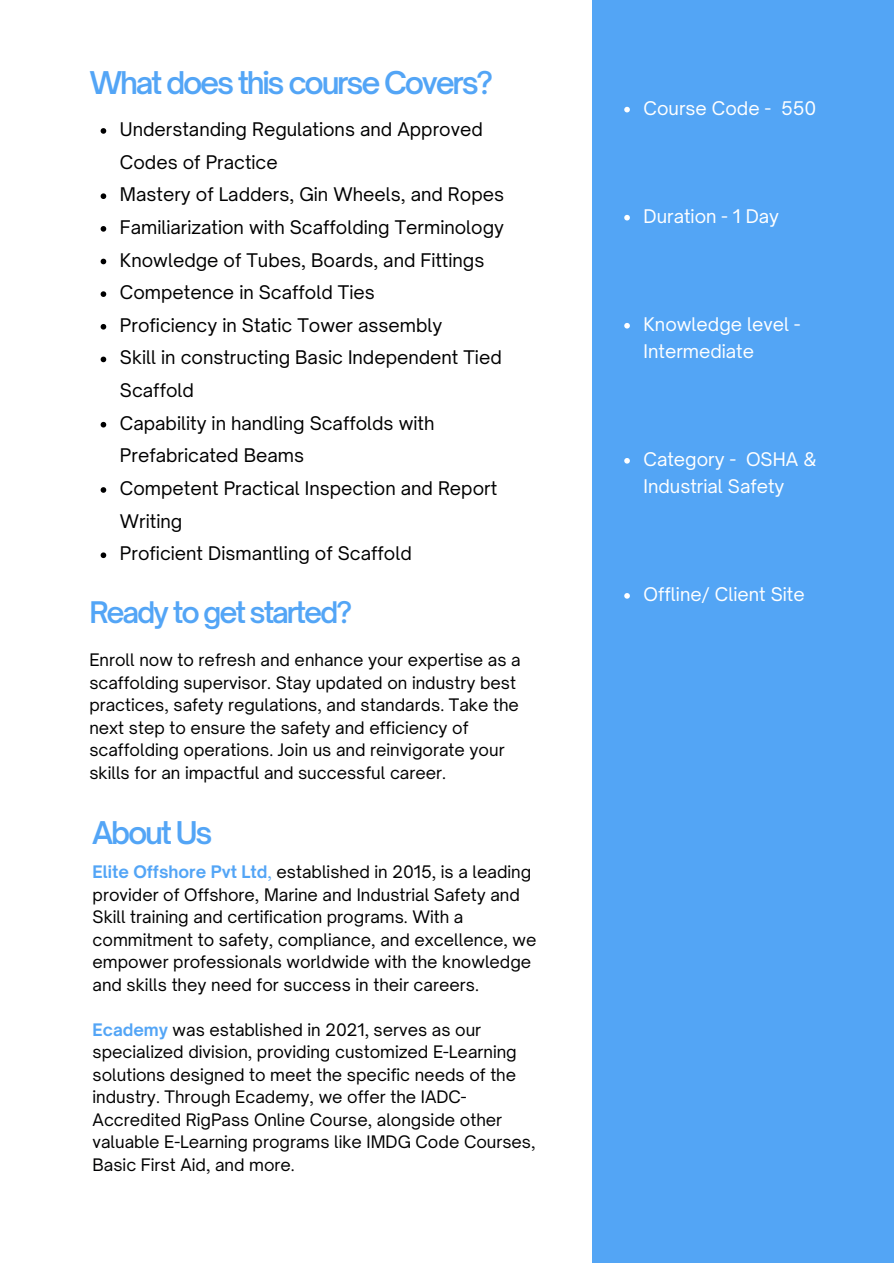
<style>
.page{position:relative;width:894px;height:1264px;background:#fff}
.page>*{position:absolute;margin:0;border:0;box-sizing:border-box;transform-origin:0 0}
.t1{font:600 30px "Open Sauce One";letter-spacing:-.075em;color:#53a5f6}
.t2{font:600 28.5px "Open Sauce One";letter-spacing:-.075em;color:#53a5f6}
.t3{font:18px/32.7px "Open Sauce One";color:#000001}
.t4{font:18px/27px "Open Sauce One";color:#fff}
.t5{font:16.5px/22.5px "Open Sauce One";color:#000001}
.s1{font-weight:700;color:#53a5f6}
.s2{color:#53a5f6}
</style>
<div class="page">
<div style="left:591px;top:0;width:302px;height:1262px;background:#53a5f5"></div>
<svg style="left:624px;top:107px;width:5px;height:5px"></svg>
<svg style="left:624px;top:215px;width:5px;height:5px"></svg>
<svg style="left:624px;top:323px;width:5px;height:5px"></svg>
<svg style="left:624px;top:458px;width:5px;height:5px"></svg>
<svg style="left:624px;top:593px;width:5px;height:5px"></svg>
<svg style="left:101px;top:128px;width:5px;height:6px"></svg>
<svg style="left:101px;top:193px;width:5px;height:6px"></svg>
<svg style="left:101px;top:226px;width:5px;height:6px"></svg>
<svg style="left:101px;top:259px;width:5px;height:5px"></svg>
<svg style="left:101px;top:291px;width:5px;height:6px"></svg>
<svg style="left:101px;top:324px;width:5px;height:5px"></svg>
<svg style="left:101px;top:356px;width:5px;height:6px"></svg>
<svg style="left:101px;top:422px;width:5px;height:5px"></svg>
<svg style="left:101px;top:487px;width:5px;height:6px"></svg>
<svg style="left:101px;top:552px;width:5px;height:6px"></svg>
<p class="t1" style="left:89px;top:64px;width:405px">What does this course Covers?</p>
<p class="t3" style="left:120px;top:113px;width:364px">Understanding Regulations and Approved<br>Codes of Practice</p>
<p class="t3" style="left:120px;top:178px;width:385px">Mastery of Ladders, Gin Wheels, and Ropes</p>
<p class="t3" style="left:120px;top:211px;width:385px">Familiarization with Scaffolding Terminology</p>
<p class="t3" style="left:120px;top:243px;width:366px">Knowledge of Tubes, Boards, and Fittings</p>
<p class="t3" style="left:120px;top:276px;width:256px">Competence in Scaffold Ties</p>
<p class="t3" style="left:120px;top:308px;width:324px">Proficiency in Static Tower assembly</p>
<p class="t3" style="left:120px;top:341px;width:383px">Skill in constructing Basic Independent Tied<br>Scaffold</p>
<h1 class="t3" style="left:120px;top:406px;width:316px">Capability in handling Scaffolds with<br>Prefabricated Beams</h1>
<p class="t3" style="left:120px;top:472px;width:378px">Competent Practical Inspection and Report<br>Writing</p>
<p class="t3" style="left:120px;top:537px;width:293px">Proficient Dismantling of Scaffold</p>
<p class="t2" style="left:89px;top:594px;width:264px">Ready to get started?</p>
<p class="t5" style="left:89px;top:648px;width:433px">Enroll now to refresh and enhance your expertise as a scaffolding supervisor. Stay updated on industry best practices, safety regulations, and standards. Take the next step to ensure the safety and efficiency of scaffolding operations. Join us and reinvigorate your skills for an impactful and successful career.</p>
<p class="t1" style="left:92px;top:813px;width:122px">About Us</p>
<p class="t5" style="left:92px;top:860px;width:445px"><span class="s1">Elite Offshore Pvt Ltd</span><span class="s2">,</span> established in 2015, is a leading provider of Offshore, Marine and Industrial Safety and Skill training and certification programs. With a commitment to safety, compliance, and excellence, we empower professionals worldwide with the knowledge and skills they need for success in their careers.</p>
<p class="t5" style="left:92px;top:1018px;width:444px"><span class="s1">Ecademy</span> was established in 2021, serves as our specialized division, providing customized E-Learning solutions designed to meet the specific needs of the industry. Through Ecademy, we offer the IADC-Accredited RigPass Online Course, alongside other valuable E-Learning programs like IMDG Code Courses, Basic First Aid, and more.</p>
<h1 class="t4" style="left:643px;top:94px;width:174px">Course Code - 550</h1>
<p class="t4" style="left:643px;top:202px;width:137px">Duration - 1 Day</p>
<p class="t4" style="left:643px;top:310px;width:158px">Knowledge level -<br>Intermediate</p>
<p class="t4" style="left:643px;top:445px;width:174px">Category - OSHA &amp;<br>Industrial Safety</p>
<p class="t4" style="left:643px;top:580px;width:163px">Offline/ Client Site</p>
</div>
